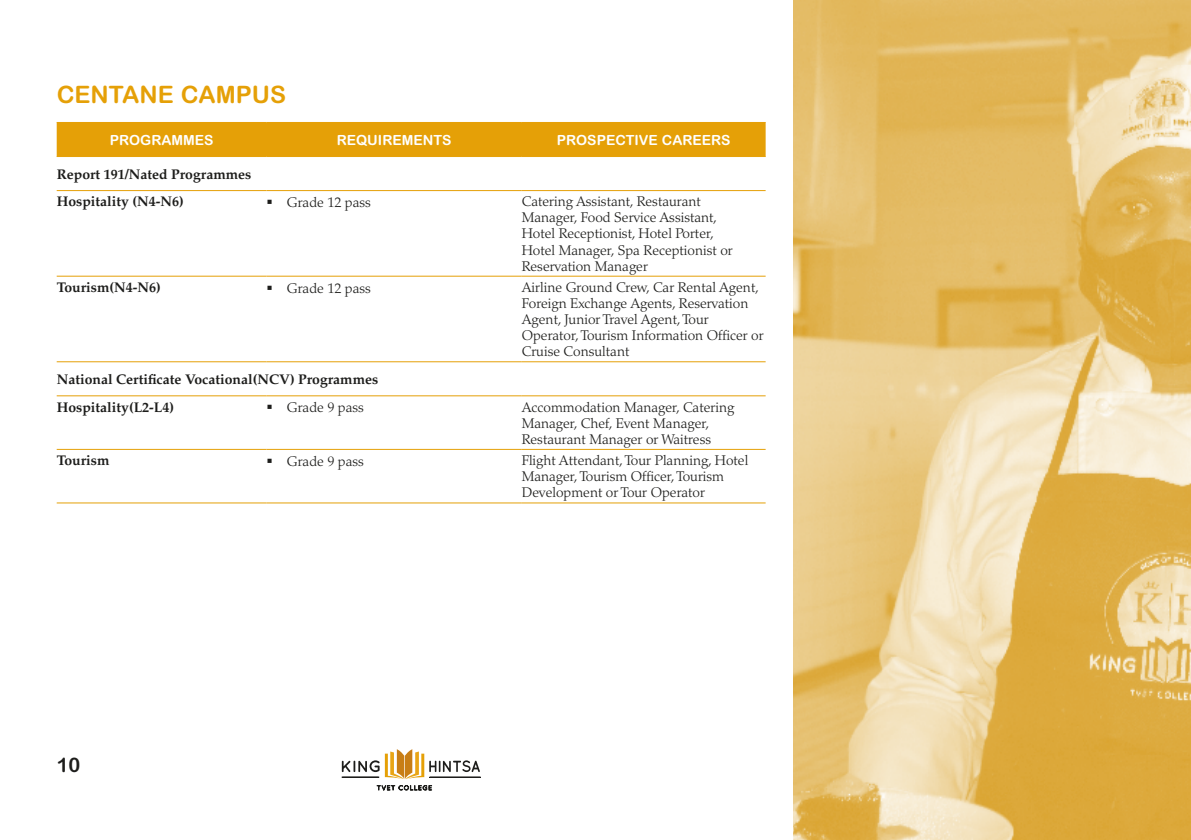
<style>
.page{position:relative;width:1191px;height:840px;background:#fff}
.page>*{position:absolute;margin:0;border:0;box-sizing:border-box;transform-origin:0 0}
.t1{font:700 24px "Arial Rounded MT Std";color:#e5a007}
.t2{font:700 20px "Arial Rounded MT Std";color:#1d1d1b}
.t3{font:300 14px/16px "Palatino LT Std";color:#1d1d1b}
.t4{font:700 14px/27.8px "Palatino LT Std";color:#1d1d1b}
.t5{font:700 14px "Arial Rounded MT Std";color:#fff}
</style>
<div class="page">
<div style="left:57px;top:123px;width:708px;height:33px;background:#e5a007"></div>
<hr style="left:57px;top:122px;width:209px;height:1px;background:#e5a007">
<hr style="left:266px;top:122px;width:256px;height:1px;background:#e5a007">
<hr style="left:522px;top:122px;width:243px;height:1px;background:#e5a007">
<hr style="left:57px;top:156px;width:209px;height:1px;background:#e5a007">
<hr style="left:266px;top:156px;width:256px;height:1px;background:#e5a007">
<hr style="left:522px;top:156px;width:243px;height:1px;background:#e5a007">
<hr style="left:57px;top:190px;width:209px;height:1px;background:#e5a007">
<hr style="left:266px;top:190px;width:256px;height:1px;background:#e5a007">
<hr style="left:522px;top:190px;width:243px;height:1px;background:#e5a007">
<hr style="left:57px;top:276px;width:209px;height:1px;background:#e5a007">
<hr style="left:266px;top:276px;width:256px;height:1px;background:#e5a007">
<hr style="left:522px;top:276px;width:243px;height:1px;background:#e5a007">
<hr style="left:57px;top:361px;width:209px;height:1px;background:#e5a007">
<hr style="left:266px;top:361px;width:256px;height:1px;background:#e5a007">
<hr style="left:522px;top:361px;width:243px;height:1px;background:#e5a007">
<hr style="left:57px;top:395px;width:209px;height:1px;background:#e5a007">
<hr style="left:266px;top:395px;width:256px;height:1px;background:#e5a007">
<hr style="left:522px;top:395px;width:243px;height:1px;background:#e5a007">
<hr style="left:57px;top:449px;width:209px;height:1px;background:#e5a007">
<hr style="left:266px;top:449px;width:256px;height:1px;background:#e5a007">
<hr style="left:522px;top:449px;width:243px;height:1px;background:#e5a007">
<hr style="left:57px;top:502px;width:209px;height:1px;background:#e5a007">
<hr style="left:266px;top:502px;width:256px;height:1px;background:#e5a007">
<hr style="left:522px;top:502px;width:243px;height:1px;background:#e5a007">
<img style="left:794px;top:0;width:397px;height:839px">
<svg style="left:342px;top:749px;width:138px;height:42px"></svg>
<h1 class="t1" style="left:57px;top:80px;width:231px">CENTANE CAMPUS</h1>
<p class="t5" style="left:110px;top:131px;width:105px">PROGRAMMES</p>
<p class="t5" style="left:337px;top:131px;width:116px">REQUIREMENTS</p>
<p class="t5" style="left:557px;top:131px;width:175px">PROSPECTIVE CAREERS</p>
<p class="t4" style="left:57px;top:160px;width:196px">Report 191/Nated Programmes<br>Hospitality (N4-N6)</p>
<p class="t3" style="left:266px;top:194px;width:106px">▪ Grade 12 pass</p>
<p class="t3" style="left:522px;top:194px;width:213px">Catering Assistant, Restaurant<br>Manager, Food Service Assistant,<br>Hotel Receptionist, Hotel Porter,<br>Hotel Manager, Spa Receptionist or<br>Reservation Manager</p>
<p class="t4" style="left:57px;top:273px;width:106px">Tourism(N4-N6)</p>
<p class="t3" style="left:266px;top:280px;width:106px">▪ Grade 12 pass</p>
<p class="t3" style="left:522px;top:279px;width:243px">Airline Ground Crew, Car Rental Agent, Foreign Exchange Agents, Reservation Agent, Junior Travel Agent, Tour Operator, Tourism Information Officer or Cruise Consultant</p>
<p class="t4" style="left:57px;top:365px;width:323px">National Certificate Vocational(NCV) Programmes<br>Hospitality(L2-L4)</p>
<p class="t3" style="left:266px;top:399px;width:99px">▪ Grade 9 pass</p>
<p class="t3" style="left:522px;top:399px;width:214px">Accommodation Manager, Catering<br>Manager, Chef, Event Manager,<br>Restaurant Manager or Waitress</p>
<p class="t4" style="left:57px;top:446px;width:54px">Tourism</p>
<p class="t3" style="left:266px;top:453px;width:99px">▪ Grade 9 pass</p>
<p class="t3" style="left:522px;top:452px;width:228px">Flight Attendant, Tour Planning, Hotel<br>Manager, Tourism Officer, Tourism<br>Development or Tour Operator</p>
<h2 class="t2" style="left:57px;top:752px;width:25px">10</h2>
</div>
